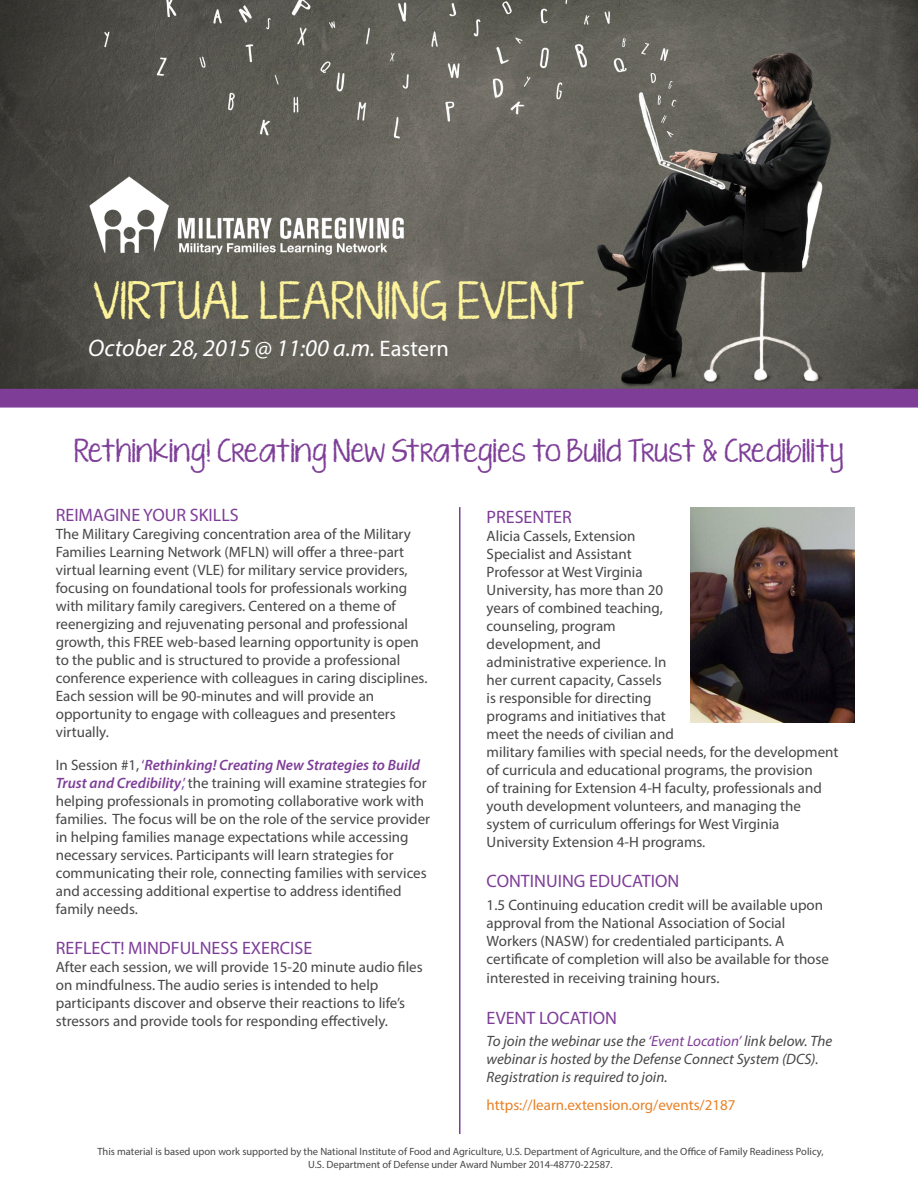
<style>
.page{position:relative;width:918px;height:1188px;background:#fff}
.page>*{position:absolute;margin:0;border:0;box-sizing:border-box;transform-origin:0 0}
.t1{font:39px "KG Ten Thousand Reasons";letter-spacing:.02em;color:#fcf39b}
.t2{font:24px "KG Ten Thousand Reasons";color:#7e3e98}
.t3{font:italic 24px "Myriad Pro";color:#fff}
.t4{font:18px "Myriad Pro";color:#7e3e98}
.t5{font:15px/18px "Myriad Pro";color:#474648}
.t6{font:italic 15px/18px "Myriad Pro";color:#474648}
.t7{font:15px "Myriad Pro";color:#e98024}
.t8{font:10.5px "Myriad Pro";color:#474648}
.s1{font-style:normal;font-size:22.5px}
.s2{color:#7e3e98}
.s3{font-weight:600;font-style:italic;color:#7e3e98}
</style>
<div class="page">
<img style="left:0;top:0;width:918px;height:389px">
<img style="left:88px;top:175px;width:317px;height:80px">
<div style="left:0;top:390px;width:918px;height:17px;background:#7e3e98"></div>
<div style="left:0;top:389px;width:918px;height:19px;border:2px solid #7e3e98"></div>
<hr style="left:459px;top:507px;width:1px;height:627px;background:#7e3e98">
<img style="left:690px;top:507px;width:165px;height:216px">
<p class="t1" style="left:93px;top:272px;width:493px">VIRTUAL LEARNING EVENT</p>
<p class="t3" style="left:88px;top:334px;width:362px">October 28, 2015 @ 11:00 a.m. <span class="s1">Eastern</span></p>
<p class="t2" style="left:74px;top:433px;width:771px">Rethinking! Creating New Strategies to Build Trust &amp; Credibility</p>
<p class="t4" style="left:56px;top:503px;width:184px">REIMAGINE YOUR SKILLS</p>
<p class="t5" style="left:56px;top:524px;width:357px">The Military Caregiving concentration area of the Military<br>Families Learning Network (MFLN) will offer a three-part virtual learning event (VLE) for military service providers,</p>
<p class="t5" style="left:56px;top:578px;width:353px">focusing on foundational tools for professionals working with military family caregivers. Centered on a theme of</p>
<p class="t5" style="left:56px;top:614px;width:373px">reenergizing and rejuvenating personal and professional growth, this FREE web-based learning opportunity is open to the public and is structured to provide a professional conference experience with colleagues in caring disciplines.<br>Each session will be 90-minutes and will provide an</p>
<p class="t5" style="left:56px;top:704px;width:341px">opportunity to engage with colleagues and presenters</p>
<p class="t5" style="left:56px;top:722px;width:55px">virtually.</p>
<p class="t5" style="left:56px;top:755px;width:376px">In Session #1, <span class="s2">‘</span><span class="s3">Rethinking! Creating New Strategies to Build Trust and Credibility</span><span class="s2">,’</span> the training will examine strategies for helping professionals in promoting collaborative work with families. The focus will be on the role of the service provider in helping families manage expectations while accessing necessary services. Participants will learn strategies for</p>
<p class="t5" style="left:56px;top:863px;width:372px">communicating their role, connecting families with services and accessing additional expertise to address identified</p>
<p class="t5" style="left:56px;top:899px;width:84px">family needs.</p>
<p class="t4" style="left:56px;top:937px;width:258px">REFLECT! MINDFULNESS EXERCISE</p>
<p class="t5" style="left:56px;top:958px;width:368px">After each session, we will provide 15-20 minute audio files on mindfulness. The audio series is intended to help</p>
<p class="t5" style="left:56px;top:994px;width:351px">participants discover and observe their reactions to life’s stressors and provide tools for responding effectively.</p>
<p class="t4" style="left:487px;top:506px;width:87px">PRESENTER</p>
<p class="t5" style="left:487px;top:527px;width:150px">Alicia Cassels, Extension</p>
<p class="t5" style="left:487px;top:545px;width:147px">Specialist and Assistant</p>
<p class="t5" style="left:487px;top:563px;width:157px">Professor at West Virginia</p>
<p class="t5" style="left:487px;top:581px;width:178px;text-align:justify">University, has more than 20 years of combined teaching, counseling, program</p>
<p class="t5" style="left:487px;top:635px;width:116px">development, and</p>
<p class="t5" style="left:487px;top:653px;width:353px">administrative experience. In<br>her current capacity, Cassels<br>is responsible for directing<br>programs and initiatives that<br>meet the needs of civilian and<br>military families with special needs, for the development of curricula and educational programs, the provision<br>of training for Extension 4-H faculty, professionals and youth development volunteers, and managing the</p>
<p class="t5" style="left:487px;top:815px;width:294px">system of curriculum offerings for West Virginia</p>
<p class="t5" style="left:487px;top:833px;width:220px">University Extension 4-H programs.</p>
<p class="t4" style="left:487px;top:870px;width:194px">CONTINUING EDUCATION</p>
<p class="t5" style="left:487px;top:895px;width:338px">1.5 Continuing education credit will be available upon approval from the National Association of Social</p>
<p class="t5" style="left:487px;top:931px;width:299px">Workers (NASW) for credentialed participants. A</p>
<p class="t5" style="left:487px;top:949px;width:344px">certificate of completion will also be available for those</p>
<p class="t5" style="left:487px;top:969px;width:234px">interested in receiving training hours.</p>
<p class="t4" style="left:487px;top:1006px;width:132px">EVENT LOCATION</p>
<p class="t6" style="left:487px;top:1032px;width:347px">To join the webinar use the <span class="s2">‘Event Location’</span> link below. The webinar is hosted by the Defense Connect System (DCS).</p>
<p class="t6" style="left:487px;top:1068px;width:182px">Registration is required to join.</p>
<p class="t7" style="left:487px;top:1096px;width:250px">https://learn.extension.org/events/2187</p>
<p class="t8" style="left:97px;top:1145px;width:728px">This material is based upon work supported by the National Institute of Food and Agriculture, U.S. Department of Agriculture, and the Office of Family Readiness Policy,</p>
<p class="t8" style="left:308px;top:1158px;width:306px">U.S. Department of Defense under Award Number 2014-48770-22587.</p>
</div>
